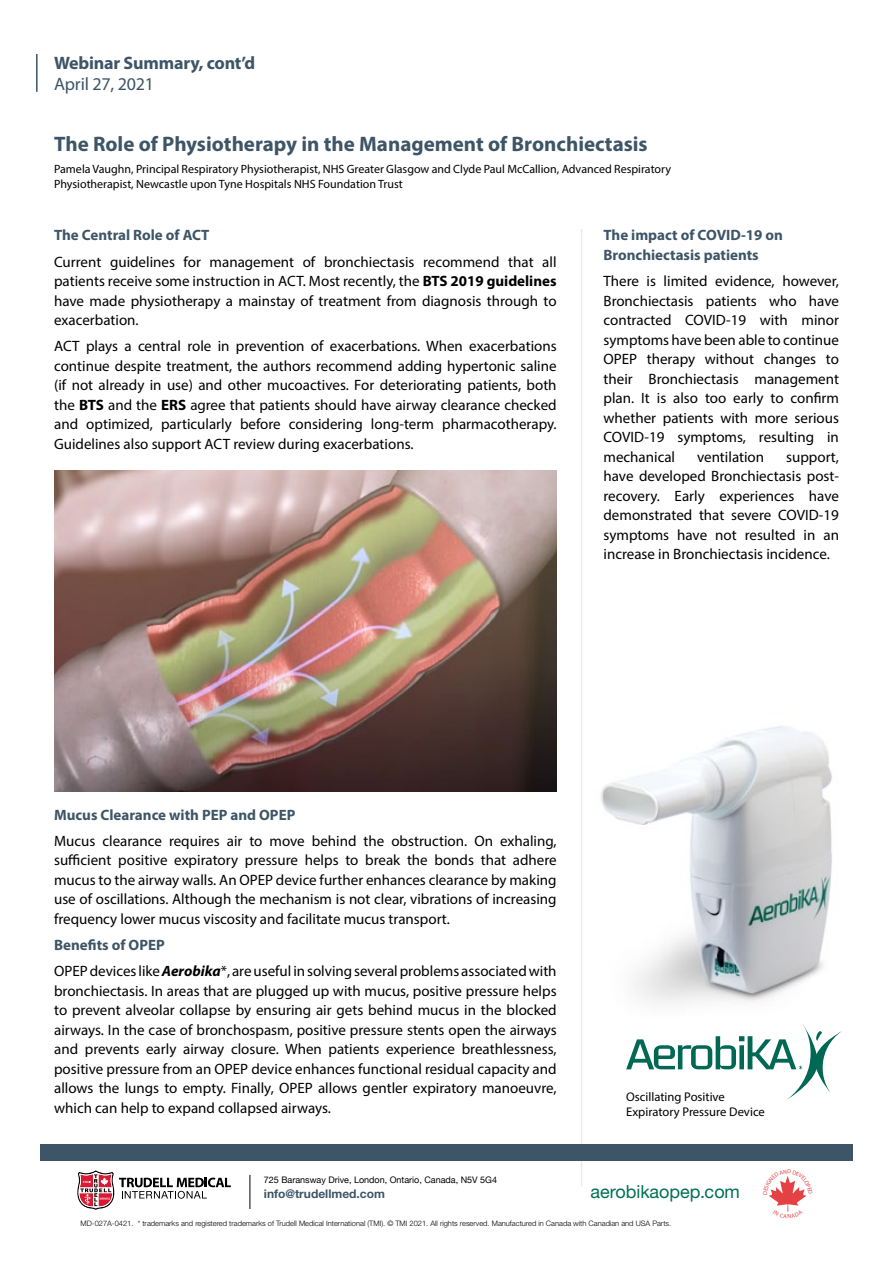
<style>
.page{position:relative;width:893px;height:1263px;background:#fff}
.page>*{position:absolute;margin:0;border:0;box-sizing:border-box;transform-origin:0 0}
.t1{font:700 21px "Myriad Pro";color:#3d5567}
.t2{font:700 18px "Myriad Pro";letter-spacing:-.01em;color:#3d5567}
.t3{font:18px "Helvetica Neue";letter-spacing:-.005em;color:#007054}
.t4{font:18px "Myriad Pro";letter-spacing:-.01em;color:#3d5567}
.t5{font:15px/19.5px "Myriad Pro";color:#000;text-align:justify}
.t6{font:700 15px/19.5px "Myriad Pro";color:#3d5567}
.t7{font:12.6px/15.1px "Myriad Pro";color:#000}
.t8{font:12px/15px "Myriad Pro";color:#000}
.t9{font:700 12px "Helvetica Neue";color:#3d5567}
.t10{font:9px "Helvetica Neue";color:#000}
.t11{font:300 7.5px "Helvetica Neue";color:#000}
.s1{font-weight:700}
.s2{font-weight:700;color:#3d5567}
.s3{font-weight:700;font-style:italic}
</style>
<div class="page">
<hr style="left:581px;top:229px;width:1px;height:957px;background:#e4eced">
<hr style="left:36px;top:54px;width:2px;height:38px;background:#3d5567">
<img style="left:601px;top:726px;width:231px;height:278px">
<img style="left:54px;top:470px;width:503px;height:321px">
<svg style="left:626px;top:1024px;width:216px;height:77px"></svg>
<div style="left:40px;top:1144px;width:813px;height:17px;background:#3d5567"></div>
<svg style="left:77px;top:1170px;width:154px;height:40px"></svg>
<hr style="left:250px;top:1175px;width:1px;height:34px;background:#000">
<svg style="left:769px;top:1176px;width:38px;height:36px"></svg>
<p class="t2" style="left:54px;top:51px;width:202px">Webinar Summary, cont’d</p>
<p class="t4" style="left:54px;top:73px;width:102px">April 27, 2021</p>
<h1 class="t1" style="left:54px;top:130px;width:595px">The Role of Physiotherapy in the Management of Bronchiectasis</h1>
<p class="t8" style="left:54px;top:161px;width:618px">Pamela Vaughn, Principal Respiratory Physiotherapist, NHS Greater Glasgow and Clyde Paul McCallion, Advanced Respiratory<br>Physiotherapist, Newcastle upon Tyne Hospitals NHS Foundation Trust</p>
<p class="t6" style="left:54px;top:225px;width:157px">The Central Role of ACT</p>
<p class="t5" style="left:54px;top:252px;width:504px">Current guidelines for management of bronchiectasis recommend that all patients receive some instruction in ACT. Most recently, the <span class="s1">BTS 2019 guidelines </span>have made physiotherapy a mainstay of treatment from diagnosis through to exacerbation.</p>
<p class="t5" style="left:54px;top:336px;width:504px">ACT plays a central role in prevention of exacerbations. When exacerbations continue despite treatment, the authors recommend adding hypertonic saline (if not already in use) and other mucoactives. For deteriorating patients, both the <span class="s1">BTS</span> and the <span class="s1">ERS</span> agree that patients should have airway clearance checked and optimized, particularly before considering long-term pharmacotherapy.<br>Guidelines also support ACT review during exacerbations.</p>
<p class="t6" style="left:603px;top:225px;width:181px">The impact of COVID-19 on<br>Bronchiectasis patients</p>
<p class="t5" style="left:603px;top:271px;width:237px">There is limited evidence, however, Bronchiectasis patients who have contracted COVID-19 with minor symptoms have been able to continue OPEP therapy without changes to their Bronchiectasis management plan. It is also too early to confirm whether patients with more serious COVID-19 symptoms, resulting in mechanical</p>
<p class="t5" style="left:697px;top:447px;width:69px">ventilation</p>
<p class="t5" style="left:603px;top:447px;width:237px;text-indent:183px">support, have developed Bronchiectasis post&shy;recovery. Early experiences have demonstrated that severe COVID-19 symptoms have not resulted in an increase in Bronchiectasis incidence.</p>
<p class="t6" style="left:54px;top:804px;width:243px">Mucus Clearance with PEP and OPEP</p>
<p class="t5" style="left:54px;top:831px;width:504px">Mucus clearance requires air to move behind the obstruction. On exhaling, sufficient positive expiratory pressure helps to break the bonds that adhere mucus to the airway walls. An OPEP device further enhances clearance by making use of oscillations. Although the mechanism is not clear, vibrations of increasing frequency lower mucus viscosity and facilitate mucus transport.</p>
<p class="t5" style="left:54px;top:932px;width:504px;line-height:26.2px"><span class="s2">Benefits of OPEP<br></span>OPEP devices like <span class="s3">Aerobika</span>*, are useful in solving several problems associated with</p>
<p class="t5" style="left:54px;top:981px;width:504px">bronchiectasis. In areas that are plugged up with mucus, positive pressure helps to prevent alveolar collapse by ensuring air gets behind mucus in the blocked airways. In the case of bronchospasm, positive pressure stents open the airways and prevents early airway closure. When patients experience breathlessness, positive pressure from an OPEP device enhances functional residual capacity and allows the lungs to empty. Finally, OPEP allows gentler expiratory manoeuvre, which can help to expand collapsed airways.</p>
<p class="t7" style="left:626px;top:1089px;width:140px">Oscillating Positive<br>Expiratory Pressure Device</p>
<p class="t10" style="left:264px;top:1174px;width:235px">725 Baransway Drive, London, Ontario, Canada, N5V 5G4</p>
<p class="t9" style="left:264px;top:1187px;width:123px">info@trudellmed.com</p>
<p class="t3" style="left:590px;top:1181px;width:151px">aerobikaopep.com</p>
<p class="t11" style="left:81px;top:1218px;width:592px">MD-027A-0421. * trademarks and registered trademarks of Trudell Medical International (TMI). © TMI 2021. All rights reserved. Manufactured in Canada with Canadian and USA Parts.</p>
</div>
